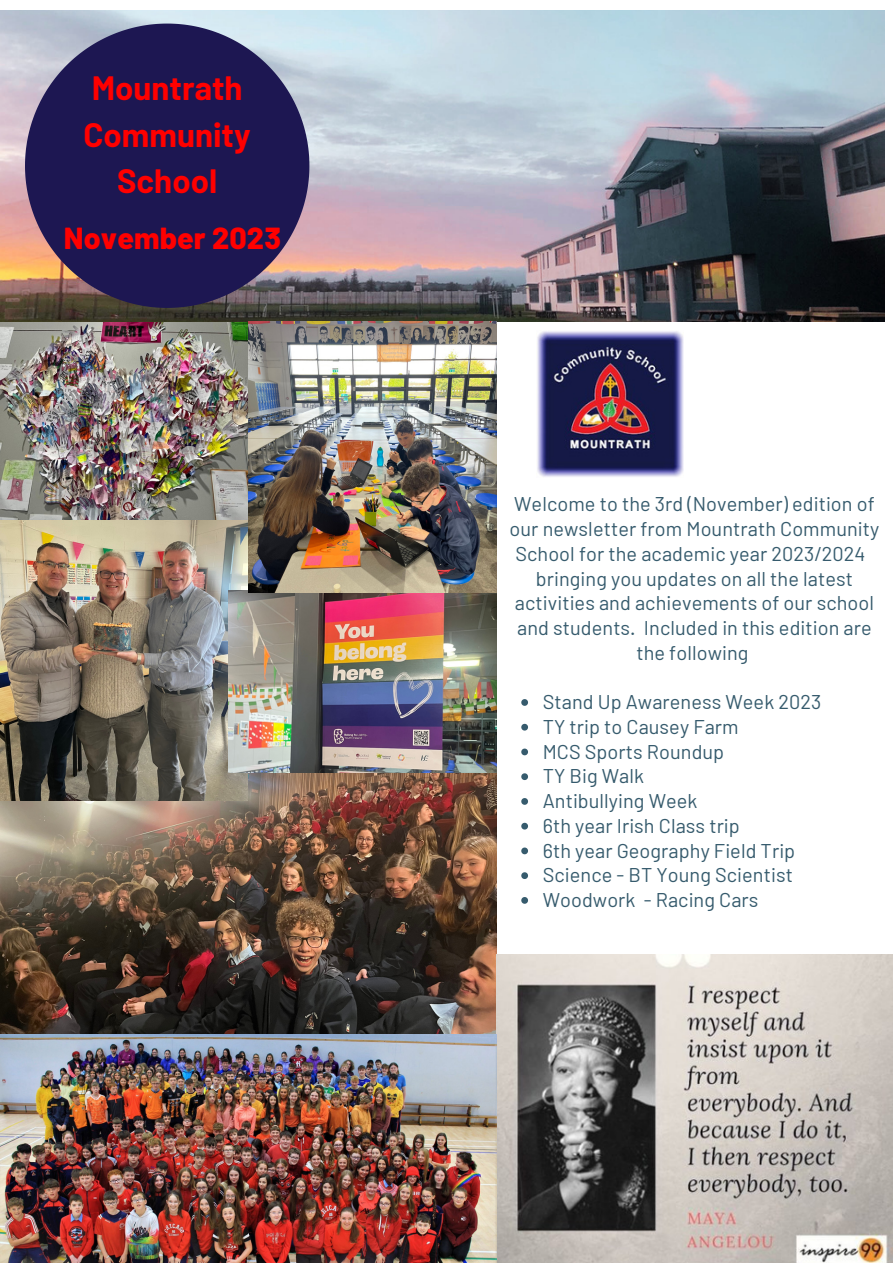
<style>
.page{position:relative;width:893px;height:1264px;background:#fff}
.page>*{position:absolute;margin:0;border:0;box-sizing:border-box;transform-origin:0 0}
.t1{font:700 33px/46px "Barlow";color:#f00;text-align:center}
.t2{font:800 30.3px "Barlow";letter-spacing:.005em;color:#f00}
.t3{font:19.95px/24.8px "Barlow";letter-spacing:.005em;color:#365b6d;text-align:center}
</style>
<div class="page">
<img style="left:0;top:10px;width:884px;height:311px">
<img style="left:537px;top:331px;width:146px;height:146px">
<svg style="left:25px;top:24px;width:284px;height:284px;background:#3d3563"></svg>
<img style="left:0;top:322px;width:248px;height:450px">
<img style="left:0;top:772px;width:496px;height:262px">
<img style="left:229px;top:590px;width:267px;height:182px">
<img style="left:496px;top:954px;width:396px;height:308px">
<img style="left:248px;top:321px;width:248px;height:271px">
<img style="left:0;top:1034px;width:496px;height:228px">
<svg style="left:521px;top:699px;width:7px;height:6px"></svg>
<svg style="left:521px;top:723px;width:7px;height:7px"></svg>
<svg style="left:521px;top:748px;width:7px;height:7px"></svg>
<svg style="left:521px;top:773px;width:7px;height:7px"></svg>
<svg style="left:521px;top:798px;width:7px;height:6px"></svg>
<svg style="left:521px;top:822px;width:7px;height:7px"></svg>
<svg style="left:521px;top:847px;width:7px;height:7px"></svg>
<svg style="left:521px;top:872px;width:7px;height:7px"></svg>
<svg style="left:521px;top:897px;width:7px;height:6px"></svg>
<p class="t1" style="left:83px;top:64px;width:169px">Mountrath<br>Community<br>School</p>
<p class="t2" style="left:64px;top:219px;width:218px">November 2023</p>
<p class="t3" style="left:509px;top:491px;width:371px">Welcome to the 3rd (November) edition of our newsletter from Mountrath Community School for the academic year 2023/2024 bringing you updates on all the latest activities and achievements of our school and students. Included in this edition are the following</p>
<p class="t3" style="left:542px;top:689px;width:280px">Stand Up Awareness Week 2023</p>
<p class="t3" style="left:542px;top:713px;width:197px">TY trip to Causey Farm</p>
<p class="t3" style="left:542px;top:738px;width:183px">MCS Sports Roundup</p>
<p class="t3" style="left:542px;top:763px;width:103px">TY Big Walk</p>
<p class="t3" style="left:542px;top:787px;width:156px">Antibullying Week</p>
<p class="t3" style="left:542px;top:812px;width:198px">6th year Irish Class trip</p>
<p class="t3" style="left:542px;top:837px;width:254px">6th year Geography Field Trip</p>
<p class="t3" style="left:542px;top:862px;width:252px">Science - BT Young Scientist</p>
<p class="t3" style="left:542px;top:886px;width:217px">Woodwork - Racing Cars</p>
</div>
